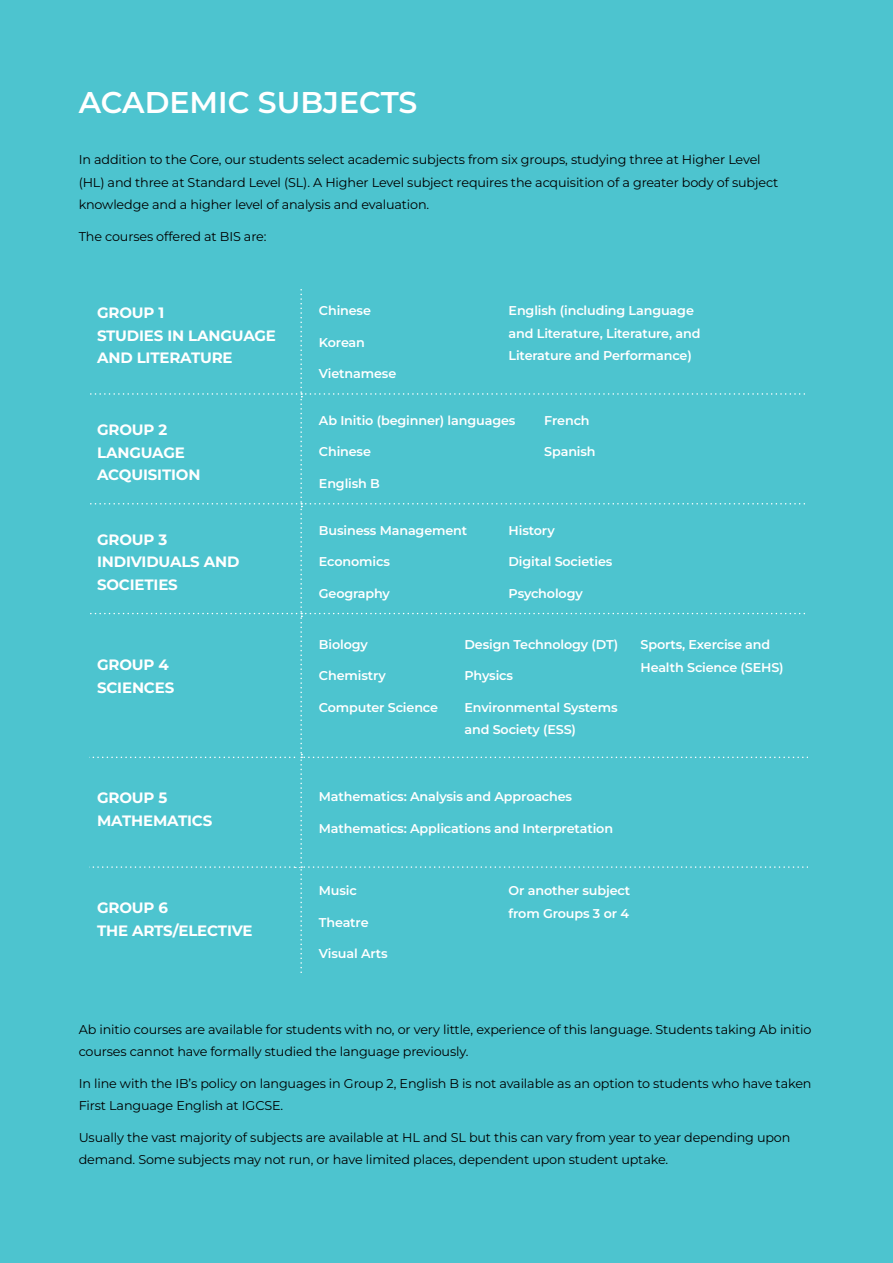
<style>
.page{position:relative;width:893px;height:1263px;background:#4dc4cf}
.page>*{position:absolute;margin:0;border:0;box-sizing:border-box;transform-origin:0 0}
.t1{font:600 30px "Montserrat";color:#fff}
.t2{font:700 15px/22.5px "Montserrat";letter-spacing:-.01em;color:#fff}
.t3{font:12.75px/22.5px "Montserrat";letter-spacing:-.01em;color:#000}
.t4{font:600 12.75px/22.5px "Montserrat";letter-spacing:-.01em;color:#fff}
</style>
<div class="page">
<svg style="left:89px;top:289px;width:719px;height:684px"></svg>
<h1 class="t1" style="left:79px;top:82px;width:340px">ACADEMIC SUBJECTS</h1>
<p class="t3" style="left:79px;top:148px;width:701px">In addition to the Core, our students select academic subjects from six groups, studying three at Higher Level (HL) and three at Standard Level (SL). A Higher Level subject requires the acquisition of a greater body of subject knowledge and a higher level of analysis and evaluation.</p>
<p class="t3" style="left:79px;top:225px;width:189px">The courses offered at BIS are:</p>
<p class="t2" style="left:97px;top:301px;width:180px">GROUP 1<br>STUDIES IN LANGUAGE<br>AND LITERATURE</p>
<p class="t2" style="left:97px;top:418px;width:105px">GROUP 2<br>LANGUAGE<br>ACQUISITION</p>
<p class="t2" style="left:97px;top:528px;width:144px">GROUP 3<br>INDIVIDUALS AND<br>SOCIETIES</p>
<p class="t2" style="left:97px;top:653px;width:79px">GROUP 4<br>SCIENCES</p>
<p class="t2" style="left:97px;top:786px;width:117px">GROUP 5<br>MATHEMATICS</p>
<p class="t2" style="left:97px;top:896px;width:157px">GROUP 6<br>THE ARTS/ELECTIVE</p>
<p class="t4" style="left:319px;top:299px;width:54px">Chinese</p>
<p class="t4" style="left:319px;top:330px;width:48px">Korean</p>
<p class="t4" style="left:319px;top:362px;width:79px">Vietnamese</p>
<p class="t4" style="left:509px;top:299px;width:193px">English (including Language and Literature, Literature, and<br>Literature and Performance)</p>
<p class="t4" style="left:319px;top:409px;width:198px">Ab Initio (beginner) languages</p>
<p class="t4" style="left:319px;top:440px;width:54px">Chinese</p>
<p class="t4" style="left:319px;top:472px;width:63px">English B</p>
<p class="t4" style="left:544px;top:409px;width:47px">French</p>
<p class="t4" style="left:544px;top:440px;width:53px">Spanish</p>
<p class="t4" style="left:319px;top:519px;width:150px">Business Management</p>
<p class="t4" style="left:319px;top:550px;width:73px">Economics</p>
<p class="t4" style="left:319px;top:582px;width:73px">Geography</p>
<p class="t4" style="left:509px;top:519px;width:48px">History</p>
<p class="t4" style="left:509px;top:550px;width:105px">Digital Societies</p>
<p class="t4" style="left:509px;top:582px;width:76px">Psychology</p>
<p class="t4" style="left:464px;top:633px;width:155px">Design Technology (DT)</p>
<p class="t4" style="left:464px;top:664px;width:50px">Physics</p>
<p class="t4" style="left:464px;top:696px;width:155px">Environmental Systems and Society (ESS)</p>
<p class="t4" style="left:319px;top:633px;width:50px">Biology</p>
<p class="t4" style="left:319px;top:664px;width:68px">Chemistry</p>
<p class="t4" style="left:319px;top:696px;width:121px">Computer Science</p>
<p class="t4" style="left:640px;top:633px;width:145px">Sports, Exercise and<br>Health Science (SEHS)</p>
<p class="t4" style="left:319px;top:785px;width:255px">Mathematics: Analysis and Approaches</p>
<p class="t4" style="left:319px;top:817px;width:296px">Mathematics: Applications and Interpretation</p>
<p class="t4" style="left:319px;top:879px;width:40px">Music</p>
<p class="t4" style="left:319px;top:911px;width:51px">Theatre</p>
<p class="t4" style="left:319px;top:942px;width:70px">Visual Arts</p>
<p class="t4" style="left:509px;top:879px;width:123px">Or another subject from Groups 3 or 4</p>
<p class="t3" style="left:79px;top:1017px;width:734px">Ab initio courses are available for students with no, or very little, experience of this language. Students taking Ab initio courses cannot have formally studied the language previously.</p>
<p class="t3" style="left:79px;top:1071px;width:734px">In line with the IB’s policy on languages in Group 2, English B is not available as an option to students who have taken<br>First Language English at IGCSE.</p>
<p class="t3" style="left:79px;top:1125px;width:713px">Usually the vast majority of subjects are available at HL and SL but this can vary from year to year depending upon demand. Some subjects may not run, or have limited places, dependent upon student uptake.</p>
</div>
